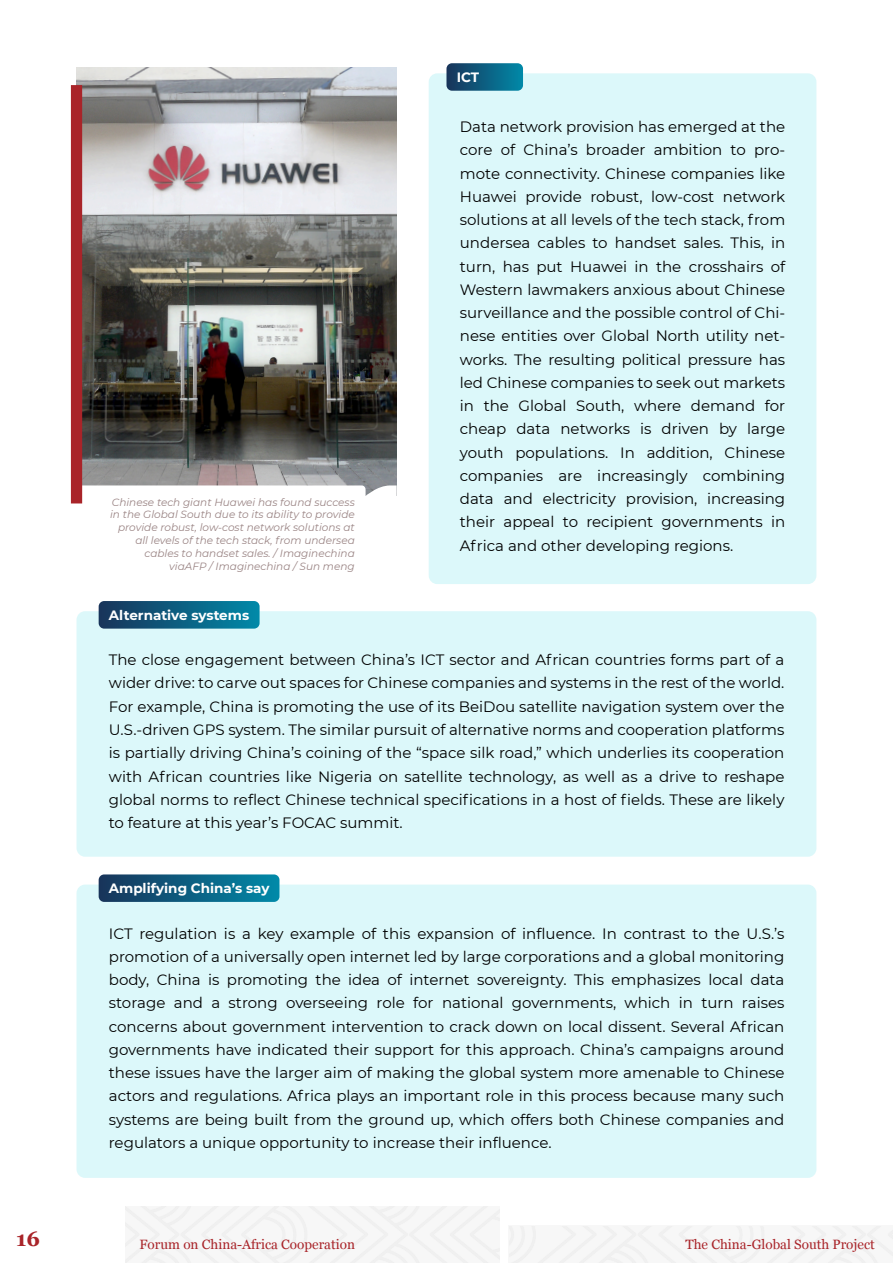
<style>
.page{position:relative;width:893px;height:1263px;background:#fff}
.page>*{position:absolute;margin:0;border:0;box-sizing:border-box;transform-origin:0 0}
.t1{font:700 21px "Georgia";color:#a92429}
.t2{font:15px/23.2px "Montserrat";color:#000;text-align:justify}
.t3{font:13.5px "Georgia";color:#a92429}
.t4{font:700 13.5px "Montserrat";color:#fff}
.t5{font:italic 10.5px/12.8px "Montserrat";color:#9a8484;text-align:right}
</style>
<div class="page">
<div style="left:429px;top:73px;width:387px;height:511px;background:#dcf8fa;border-radius:9px"></div>
<img style="left:77px;top:67px;width:319px;height:418px">
<svg style="left:82px;top:485px;width:315px;height:12px"></svg>
<div style="left:71px;top:85px;width:11px;height:418px;background:#a92429"></div>
<div style="left:77px;top:611px;width:739px;height:246px;background:#dcf8fa;border-radius:9px"></div>
<div style="left:77px;top:884px;width:739px;height:294px;background:#dcf8fa;border-radius:9px"></div>
<div style="left:99px;top:601px;width:161px;height:28px;background:linear-gradient(to right,#18345a,#018aa9);border-radius:6px"></div>
<div style="left:99px;top:874px;width:180px;height:28px;background:linear-gradient(to right,#18345a,#0189a8);border-radius:5px"></div>
<div style="left:446px;top:63px;width:77px;height:28px;background:linear-gradient(to right,#19345a,#0089a8);border-radius:5px"></div>
<p class="t5" style="left:110px;top:496px;width:246px">Chinese tech giant Huawei has found success in the Global South due to its ability to provide provide robust, low-cost network solutions at all levels of the tech stack, from undersea cables to handset sales. / Imaginechina viaAFP / Imaginechina / Sun meng</p>
<p class="t4" style="left:109px;top:607px;width:142px">Alternative systems</p>
<p class="t4" style="left:457px;top:69px;width:24px">ICT</p>
<p class="t2" style="left:460px;top:115px;width:327px">Data network provision has emerged at the core of China’s broader ambition to pro&shy;mote connectivity. Chinese companies like Huawei provide robust, low-cost network solutions at all levels of the tech stack, from undersea cables to handset sales. This, in turn, has put Huawei in the crosshairs of Western lawmakers anxious about Chinese surveillance and the possible control of Chi&shy;nese entities over Global North utility net&shy;works. The resulting political pressure has led Chinese companies to seek out markets in the Global South, where demand for cheap data networks is driven by large youth populations. In addition, Chinese companies are increasingly combining data and electricity provision, increasing their appeal to recipient governments in Africa and other developing regions.</p>
<p class="t2" style="left:109px;top:648px;width:677px">The close engagement between China’s ICT sector and African countries forms part of a wider drive: to carve out spaces for Chinese companies and systems in the rest of the world.<br>For example, China is promoting the use of its BeiDou satellite navigation system over the U.S.-driven GPS system. The similar pursuit of alternative norms and cooperation platforms is partially driving China’s coining of the “space silk road,” which underlies its cooperation with African countries like Nigeria on satellite technology, as well as a drive to reshape global norms to reflect Chinese technical specifications in a host of fields. These are likely to feature at this year’s FOCAC summit.</p>
<p class="t4" style="left:109px;top:880px;width:162px">Amplifying China’s say</p>
<p class="t2" style="left:109px;top:921px;width:677px">ICT regulation is a key example of this expansion of influence. In contrast to the U.S.’s promotion of a universally open internet led by large corporations and a global monitoring body, China is promoting the idea of internet sovereignty. This emphasizes local data storage and a strong overseeing role for national governments, which in turn raises concerns about government intervention to crack down on local dissent. Several African governments have indicated their support for this approach. China’s campaigns around these issues have the larger aim of making the global system more amenable to Chinese actors and regulations. Africa plays an important role in this process because many such systems are being built from the ground up, which offers both Chinese companies and regulators a unique opportunity to increase their influence.</p>
<h1 class="t1" style="left:16px;top:1230px;width:25px">16</h1>
<p class="t3" style="left:140px;top:1239px;width:217px">Forum on China-Africa Cooperation</p>
<p class="t3" style="left:685px;top:1239px;width:191px">The China-Global South Project</p>
</div>
